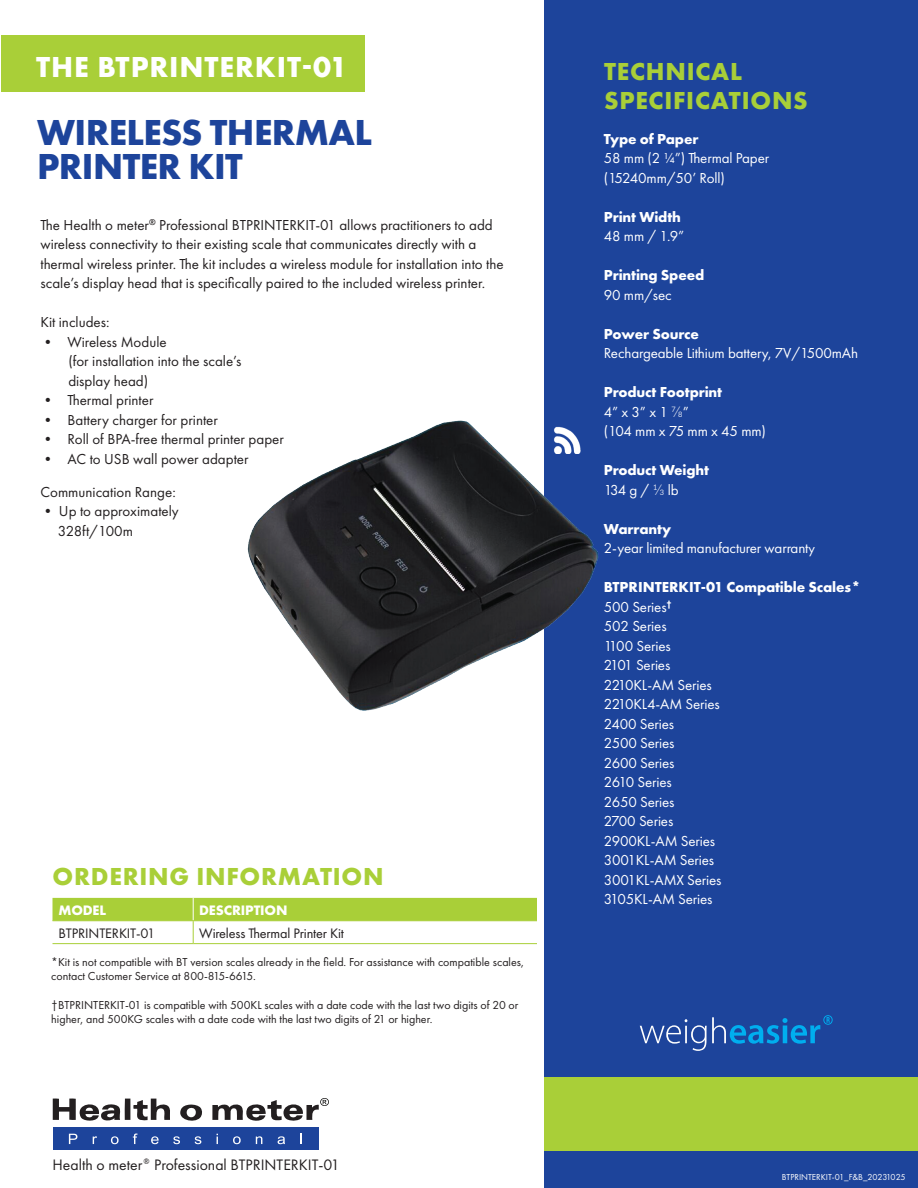
<style>
.page{position:relative;width:918px;height:1188px;background:#fff}
.page>*{position:absolute;margin:0;border:0;box-sizing:border-box;transform-origin:0 0}
.t1{font:700 37.5px/34.5px "Futura PT";letter-spacing:-.015em;color:#1d449b}
.t2{font:700 30px "Futura PT";letter-spacing:.03em;color:#fff}
.t3{font:700 25.5px/29.1px "Futura PT";letter-spacing:.03em;color:#a9cf38}
.t4{font:15.75px "Futura PT";color:#231f20}
.t5{font:15px/19.5px "Futura PT";color:#231f20}
.t6{font:15px/19.5px "Futura PT";letter-spacing:-.01em;color:#fff}
.t7{font:700 15px/19.5px "Futura PT";letter-spacing:-.01em;color:#fff}
.t8{font:14.25px "Futura PT";letter-spacing:-.01em;color:#231f20}
.t9{font:700 14.25px "Futura PT";letter-spacing:-.01em;color:#fff}
.t10{font:12px/14.4px "Futura PT";color:#231f20}
.t11{font:9px "Futura PT";color:#fff}
.s1{font-weight:700}
.s2{font-family:"Lato";font-weight:300}
.s3{font-weight:400}
.s4{font-size:14.25px}
</style>
<div class="page">
<div style="left:2px;top:35px;width:363px;height:57px;background:#a9cf38"></div>
<svg style="left:53px;top:1098px;width:149px;height:23px"></svg>
<svg style="left:212px;top:1098px;width:117px;height:23px"></svg>
<div style="left:53px;top:1127px;width:265px;height:23px;background:#1d449b"></div>
<svg style="left:69px;top:1134px;width:8px;height:10px"></svg>
<svg style="left:93px;top:1136px;width:4px;height:8px"></svg>
<svg style="left:111px;top:1136px;width:8px;height:8px"></svg>
<svg style="left:133px;top:1134px;width:5px;height:10px"></svg>
<svg style="left:151px;top:1136px;width:8px;height:8px"></svg>
<svg style="left:173px;top:1136px;width:7px;height:8px"></svg>
<svg style="left:195px;top:1136px;width:6px;height:8px"></svg>
<svg style="left:233px;top:1136px;width:8px;height:8px"></svg>
<svg style="left:256px;top:1136px;width:6px;height:8px"></svg>
<svg style="left:278px;top:1136px;width:7px;height:8px"></svg>
<svg style="left:300px;top:1134px;width:2px;height:10px"></svg>
<div style="left:544px;top:0;width:374px;height:1188px;background:#1d449b"></div>
<div style="left:544px;top:1077px;width:374px;height:73px;background:#a9cf38"></div>
<svg style="left:52px;top:898px;width:485px;height:45px"></svg>
<hr style="left:52px;top:943px;width:141px;height:1px;background:#a9cf38">
<hr style="left:193px;top:943px;width:344px;height:1px;background:#a9cf38">
<svg style="left:640px;top:1015px;width:193px;height:36px"></svg>
<img style="left:247px;top:420px;width:352px;height:291px">
<img style="left:547px;top:420px;width:35px;height:33px">
<h2 class="t2" style="left:36px;top:47px;width:313px">THE BTPRINTERKIT-01</h2>
<h1 class="t1" style="left:37px;top:114px;width:337px">WIRELESS THERMAL<br>PRINTER KIT</h1>
<p class="t5" style="left:40px;top:215px;width:465px">The Health o meter<sup>®</sup> Professional BTPRINTERKIT-01 allows practitioners to add wireless connectivity to their existing scale that communicates directly with a thermal wireless printer. The kit includes a wireless module for installation into the scale’s display head that is specifically paired to the included wireless printer.</p>
<p class="t5" style="left:40px;top:313px;width:70px">Kit includes:</p>
<p class="t5" style="left:68px;top:332px;width:175px;text-indent:-28px">• Wireless Module<br>(for installation into the scale’s display head)</p>
<p class="t5" style="left:40px;top:391px;width:115px">• Thermal printer</p>
<p class="t5" style="left:40px;top:410px;width:179px">• Battery charger for printer</p>
<p class="t5" style="left:40px;top:430px;width:245px">• Roll of BPA-free thermal printer paper</p>
<p class="t5" style="left:40px;top:449px;width:210px">• AC to USB wall power adapter</p>
<p class="t5" style="left:40px;top:482px;width:137px">Communication Range:</p>
<p class="t5" style="left:58px;top:502px;width:122px;text-indent:-17px">• Up to approximately<br>328ft/100m</p>
<h3 class="t3" style="left:53px;top:862px;width:333px">ORDERING INFORMATION</h3>
<p class="t9" style="left:58px;top:901px;width:49px">MODEL</p>
<p class="t9" style="left:199px;top:901px;width:90px">DESCRIPTION</p>
<p class="t8" style="left:58px;top:924px;width:98px">BTPRINTERKIT-01</p>
<p class="t8" style="left:199px;top:924px;width:146px">Wireless Thermal Printer Kit</p>
<p class="t10" style="left:51px;top:954px;width:474px">*Kit is not compatible with BT version scales already in the field. For assistance with compatible scales, contact Customer Service at 800-815-6615.</p>
<p class="t10" style="left:51px;top:997px;width:469px">†BTPRINTERKIT-01 is compatible with 500KL scales with a date code with the last two digits of 20 or higher, and 500KG scales with a date code with the last two digits of 21 or higher.</p>
<p class="t4" style="left:52px;top:1156px;width:289px">Health o meter<sup>®</sup> Professional BTPRINTERKIT-01</p>
<h3 class="t3" style="left:604px;top:56px;width:205px">TECHNICAL<br>SPECIFICATIONS</h3>
<p class="t7" style="left:604px;top:129px;width:96px">Type of Paper</p>
<p class="t6" style="left:604px;top:148px;width:167px">58 mm (2 ¼”) Thermal Paper (15240mm/50’ Roll)</p>
<p class="t7" style="left:604px;top:207px;width:79px">Print Width</p>
<p class="t6" style="left:604px;top:226px;width:82px">48 mm / 1.9”</p>
<p class="t7" style="left:604px;top:265px;width:102px">Printing Speed</p>
<p class="t6" style="left:604px;top:285px;width:69px">90 mm/sec</p>
<p class="t7" style="left:604px;top:324px;width:97px">Power Source</p>
<p class="t6" style="left:604px;top:343px;width:256px">Rechargeable Lithium battery, 7V/1500mAh</p>
<p class="t6" style="left:604px;top:382px;width:164px"><span class="s1">Product Footprint<br></span>4” x 3” x 1 <span class="s2">7/8</span>”<br>(104 mm x 75 mm x 45 mm)</p>
<p class="t7" style="left:604px;top:460px;width:107px">Product Weight<br><span class="s3">134 g /</span> <span class="s2">1/3</span> <span class="s3">lb</span></p>
<p class="t6" style="left:604px;top:519px;width:212px"><span class="s1">Warranty<br></span>2-year limited manufacturer warrant<span class="s4">y</span></p>
<p class="t6" style="left:604px;top:577px;width:258px"><span class="s1">BTPRINTERKIT-01 Compatible Scales*<br></span>500 Series<sup>†<br></sup>502 Series<br>1100 Series<br>2101 Series<br>2210KL-AM Series<br>2210KL4-AM Series<br>2400 Series<br>2500 Series<br>2600 Series<br>2610 Series<br>2650 Series<br>2700 Series<br>2900KL-AM Series<br>3001KL-AM Series<br>3001KL-AMX Series<br>3105KL-AM Series</p>
<p class="t11" style="left:782px;top:1171px;width:125px">BTPRINTERKIT-01_F&amp;B_20231025</p>
</div>
